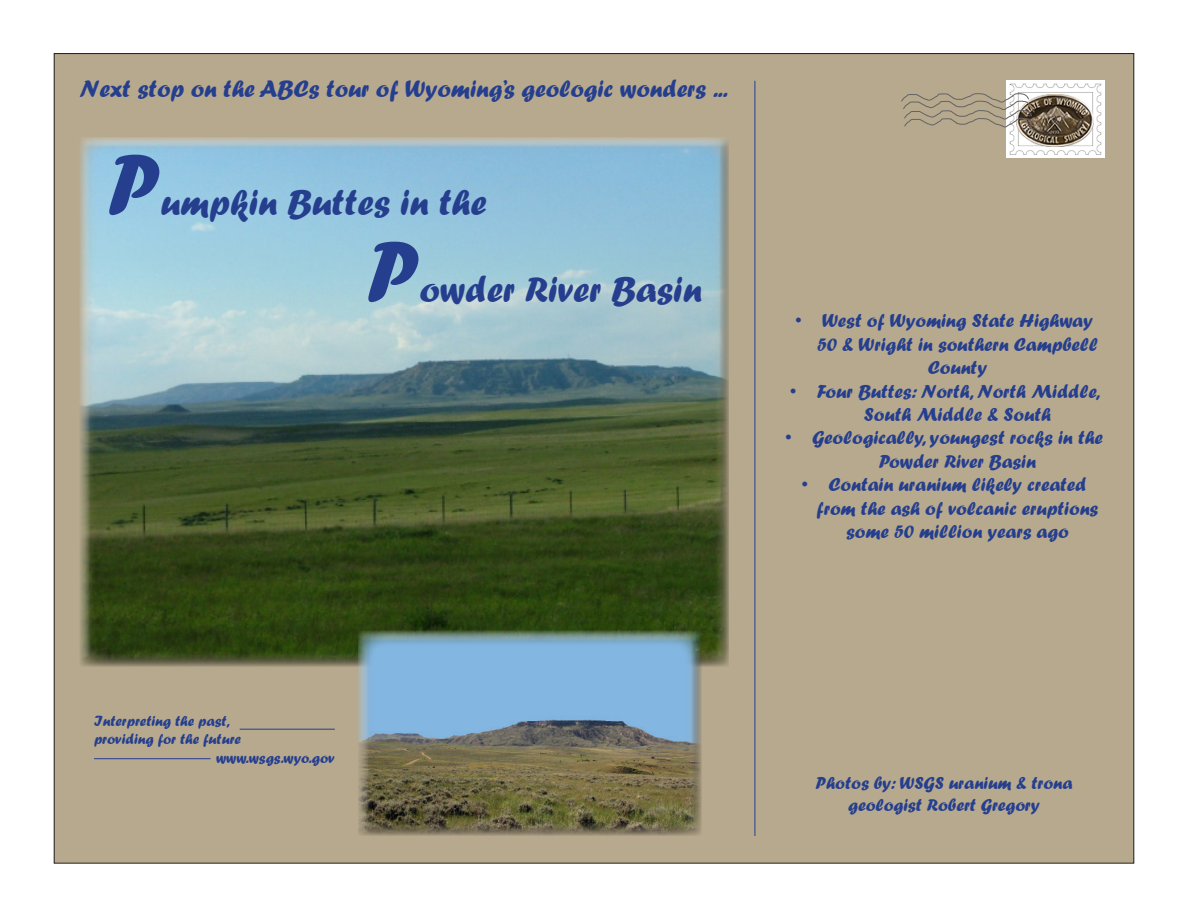
<style>
.page{position:relative;width:1188px;height:918px;background:#fff}
.page>*{position:absolute;margin:0;border:0;box-sizing:border-box;transform-origin:0 0}
.t1{font:90px "Forte";color:#253f8e}
.t2{font:37.5px "Forte";color:#253f8e}
.t3{font:24.75px "Forte";color:#253f8e}
.t4{font:19.5px/23.4px "Forte";color:#253f8e}
.t5{font:18px "Forte";color:#253f8e}
.t6{font:15px "Forte";color:#253f8e}
</style>
<div class="page">
<div style="left:54px;top:54px;width:1080px;height:809px;background:#b7a98e"></div>
<img style="left:1007px;top:80px;width:98px;height:78px">
<img style="left:1017px;top:94px;width:76px;height:52px">
<hr style="left:755px;top:81px;width:1px;height:755px;background:#253f8e">
<svg style="left:901px;top:93px;width:132px;height:34px"></svg>
<hr style="left:240px;top:729px;width:95px;height:1px;background:#253f8e">
<hr style="left:94px;top:758px;width:117px;height:1px;background:#253f8e">
<div style="left:78px;top:137px;width:652px;height:529px;background:#231f20;opacity:.75"></div>
<div style="left:357px;top:631px;width:345px;height:206px;background:#231f20;opacity:.75"></div>
<p class="t3" style="left:80px;top:74px;width:650px">Next stop on the ABCs tour of Wyoming’s geologic wonders ...</p>
<p class="t1" style="left:107px;top:133px;width:55px">P</p>
<p class="t2" style="left:160px;top:181px;width:327px">umpkin Buttes in the</p>
<p class="t1" style="left:366px;top:220px;width:55px">P</p>
<p class="t2" style="left:420px;top:268px;width:284px">owder River Basin</p>
<p class="t4" style="left:795px;top:309px;width:299px">• West of Wyoming State Highway</p>
<p class="t4" style="left:817px;top:332px;width:282px">50 &amp; Wright in southern Campbell</p>
<p class="t4" style="left:928px;top:356px;width:61px">County</p>
<p class="t4" style="left:864px;top:379px;width:238px;text-indent:-74px">• Four Buttes: North, North Middle,<br>South Middle &amp; South</p>
<p class="t4" style="left:879px;top:426px;width:225px;text-indent:-94px">• Geologically, youngest rocks in the<br>Powder River Basin</p>
<p class="t4" style="left:802px;top:473px;width:286px">• Contain uranium likely created</p>
<p class="t4" style="left:817px;top:496px;width:283px">from the ash of volcanic eruptions</p>
<p class="t4" style="left:846px;top:519px;width:224px">some 50 million years ago</p>
<p class="t6" style="left:94px;top:712px;width:137px">Interpreting the past,</p>
<p class="t6" style="left:94px;top:730px;width:148px">providing for the future</p>
<p class="t6" style="left:216px;top:749px;width:120px">www.wsgs.wyo.gov</p>
<p class="t5" style="left:816px;top:773px;width:258px">Photos by: WSGS uranium &amp; trona</p>
<p class="t5" style="left:848px;top:794px;width:193px">geologist Robert Gregory</p>
</div>
